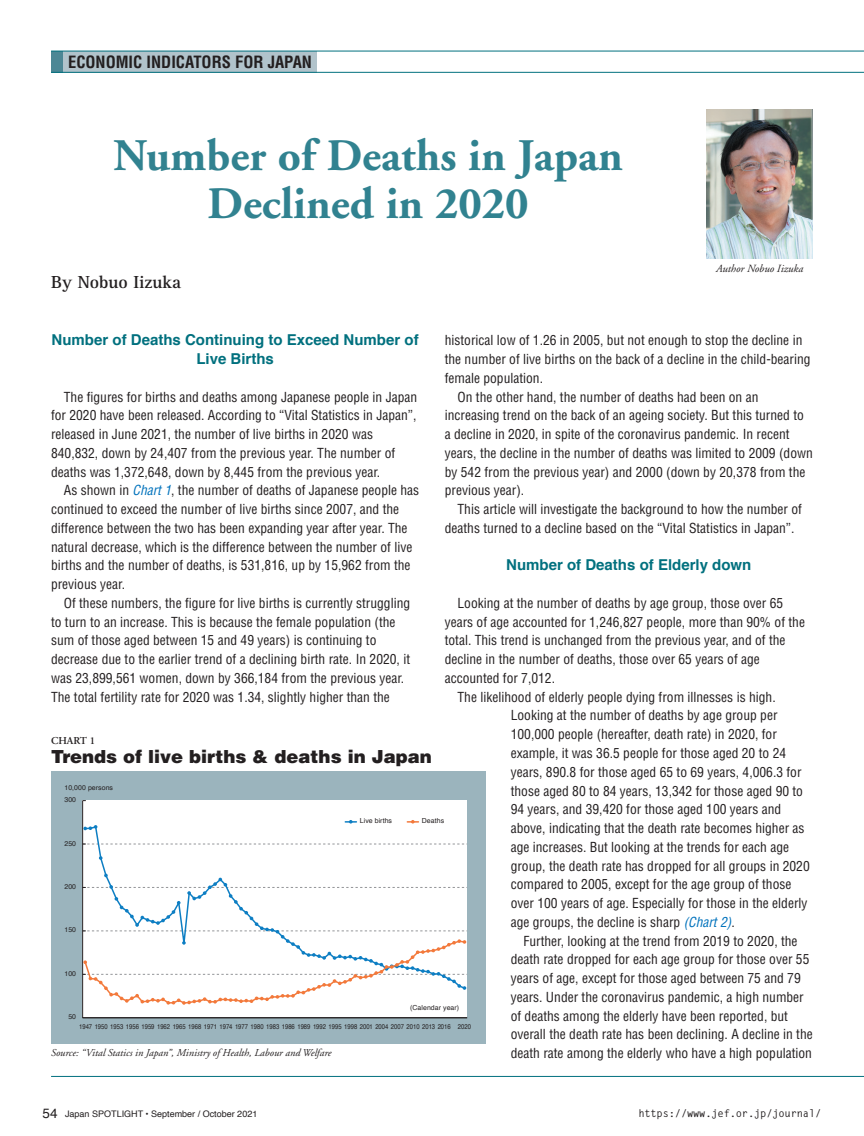
<style>
.page{position:relative;width:864px;height:1136px;background:#fff}
.page>*{position:absolute;margin:0;border:0;box-sizing:border-box;transform-origin:0 0}
.t1{font:700 45px/48px "Adobe Garamond";color:#318290;text-align:center}
.t2{font:900 18px "Helvetica";color:#231f20}
.t3{font:700 18px "Rotis Serif";color:#231f20}
.t4{font:700 condensed 16.5px "Helvetica";color:#231f20}
.t5{font:700 15px/18.8px "Helvetica";color:#01707e;text-align:center}
.t6{font:condensed 13.5px/18.8px "Helvetica";color:#231f20}
.t7{font:italic 10.95px "Adobe Garamond";color:#231f20}
.t8{font:italic 10.5px "Adobe Garamond";color:#231f20}
.t9{font:700 10.5px "Letter Gothic Std";letter-spacing:-.02em;color:#231f20}
.t10{font:600 10.5px "Adobe Garamond";color:#231f20}
.t11{font:9px "Helvetica";color:#231f20}
.t12{font:6.9px "Helvetica";color:#231f20;scale:.85 1}
.t13{font:6.9px "Helvetica";color:#231f20}
.s1{font-style:italic;color:#0072bc}
.s2{font-size:13.5px}
</style>
<div class="page">
<hr style="left:51px;top:1075px;width:812px;height:1px;background:#01707e">
<img style="left:706px;top:110px;width:106px;height:149px">
<div style="left:51px;top:771px;width:434px;height:272px;background:#9bb4bd"></div>
<div style="left:82px;top:800px;width:385px;height:218px;background:#fff"></div>
<hr style="left:83px;top:1017px;width:384px;height:1px;background:#231f20">
<div style="left:84px;top:825px;width:382px;height:48px;background:#fff"></div>
<svg style="left:83px;top:825px;width:14px;height:5px"></svg>
<svg style="left:83px;top:873px;width:384px;height:131px;background:#f6f7f7"></svg>
<svg style="left:345px;top:819px;width:11px;height:4px"></svg>
<svg style="left:407px;top:819px;width:11px;height:4px"></svg>
<div style="left:51px;top:51px;width:13px;height:21px;background:#4d8795"></div>
<div style="left:64px;top:51px;width:253px;height:22px;background:#b1c3cb"></div>
<hr style="left:51px;top:51px;width:812px;height:1px;background:#01707e">
<hr style="left:51px;top:72px;width:812px;height:1px;background:#01707e">
<p class="t4" style="left:68px;top:52px;width:245px">ECONOMIC INDICATORS FOR JAPAN</p>
<h1 class="t1" style="left:113px;top:132px;width:510px">Number of Deaths in Japan<br>Declined in 2020</h1>
<h2 class="t3" style="left:51px;top:271px;width:132px">By Nobuo Iizuka</h2>
<p class="t7" style="left:715px;top:263px;width:89px">Author Nobuo Iizuka</p>
<p class="t5" style="left:52px;top:331px;width:368px">Number of Deaths Continuing to Exceed Number of<br>Live Births</p>
<p class="t6" style="left:51px;top:387px;width:367px;text-indent:13px">The figures for births and deaths among Japanese people in Japan for 2020 have been released. According to “Vital Statistics in Japan”, released in June 2021, the number of live births in 2020 was 840,832, down by 24,407 from the previous year. The number of deaths was 1,372,648, down by 8,445 from the previous year.</p>
<p class="t6" style="left:51px;top:481px;width:369px;text-indent:13px">As shown in <span class="s1">Chart 1</span>, the number of deaths of Japanese people has continued to exceed the number of live births since 2007, and the difference between the two has been expanding year after year. The natural decrease, which is the difference between the number of live births and the number of deaths, is 531,816, up by 15,962 from the previous year.</p>
<p class="t6" style="left:51px;top:593px;width:360px;text-indent:13px">Of these numbers, the figure for live births is currently struggling to turn to an increase. This is because the female population (the sum of those aged between 15 and 49 years) is continuing to decrease due to the earlier trend of a declining birth rate. In 2020, it was 23,899,561 women, down by 366,184 from the previous year.<br>The total fertility rate for 2020 was 1.34, slightly higher than the</p>
<p class="t6" style="left:444px;top:331px;width:359px">historical low of 1.26 in 2005, but not enough to stop the decline in</p>
<p class="t6" style="left:444px;top:349px;width:367px">the number of live births on the back of a decline in the child-bearing</p>
<p class="t6" style="left:444px;top:368px;width:100px">female population.</p>
<p class="t6" style="left:457px;top:387px;width:302px">On the other hand, the number of deaths had been on an</p>
<p class="t6" style="left:444px;top:406px;width:360px">increasing trend on the back of an ageing society. But this turned to</p>
<p class="t6" style="left:444px;top:424px;width:346px">a decline in 2020, in spite of the coronavirus pandemic. In recent</p>
<p class="t6" style="left:444px;top:443px;width:369px">years, the decline in the number of deaths was limited to 2009 (down</p>
<p class="t6" style="left:444px;top:462px;width:362px">by 542 from the previous year) and 2000 (down by 20,378 from the</p>
<p class="t6" style="left:444px;top:481px;width:81px">previous year).</p>
<p class="t6" style="left:457px;top:499px;width:346px">This article will investigate the background to how the number of</p>
<p class="t6" style="left:444px;top:518px;width:351px">deaths turned to a decline based on the “Vital Statistics in Japan”.</p>
<p class="t5" style="left:506px;top:556px;width:247px">Number of Deaths of Elderly down</p>
<p class="t6" style="left:457px;top:593px;width:327px">Looking at the number of deaths by age group, those over 65</p>
<p class="t6" style="left:444px;top:612px;width:361px">years of age accounted for 1,246,827 people, more than 90% of the</p>
<p class="t6" style="left:444px;top:631px;width:342px">total. This trend is unchanged from the previous year, and of the</p>
<p class="t6" style="left:444px;top:649px;width:316px">decline in the number of deaths, those over 65 years of age</p>
<p class="t6" style="left:444px;top:668px;width:112px">accounted for 7,012.</p>
<p class="t6" style="left:457px;top:687px;width:319px">The likelihood of elderly people dying from illnesses is high.</p>
<p class="t6" style="left:510px;top:706px;width:268px">Looking at the number of deaths by age group per</p>
<p class="t6" style="left:510px;top:724px;width:267px">100,000 people (hereafter, death rate) in 2020, for</p>
<p class="t6" style="left:510px;top:743px;width:277px">example, it was 36.5 people for those aged 20 to 24</p>
<p class="t6" style="left:510px;top:762px;width:292px">years, 890.8 for those aged 65 to 69 years, 4,006.3 for</p>
<p class="t6" style="left:510px;top:781px;width:294px">those aged 80 to 84 years, 13,342 for those aged 90 to</p>
<p class="t6" style="left:510px;top:799px;width:272px">94 years, and 39,420 for those aged 100 years and</p>
<p class="t6" style="left:510px;top:818px;width:295px">above, indicating that the death rate becomes higher as</p>
<p class="t6" style="left:510px;top:837px;width:280px">age increases. But looking at the trends for each age</p>
<p class="t6" style="left:510px;top:856px;width:300px">group, the death rate has dropped for all groups in 2020</p>
<p class="t6" style="left:510px;top:874px;width:282px">compared to 2005, except for the age group of those</p>
<p class="t6" style="left:510px;top:893px;width:298px">over 100 years of age. Especially for those in the elderly</p>
<p class="t6" style="left:510px;top:912px;width:225px">age groups, the decline is sharp <span class="s1">(Chart 2)</span>.</p>
<p class="t6" style="left:523px;top:931px;width:275px">Further, looking at the trend from 2019 to 2020, the</p>
<p class="t6" style="left:510px;top:949px;width:300px">death rate dropped for each age group for those over 55</p>
<p class="t6" style="left:510px;top:968px;width:291px">years of age, except for those aged between 75 and 79</p>
<p class="t6" style="left:510px;top:987px;width:294px">years. Under the coronavirus pandemic, a high number</p>
<p class="t6" style="left:510px;top:1006px;width:279px">of deaths among the elderly have been reported, but</p>
<p class="t6" style="left:510px;top:1024px;width:303px">overall the death rate has been declining. A decline in the</p>
<p class="t6" style="left:510px;top:1043px;width:303px">death rate among the elderly who have a high population</p>
<p class="t10" style="left:51px;top:735px;width:45px">CHART 1</p>
<h2 class="t2" style="left:51px;top:744px;width:382px">Trends of live births &amp; deaths in Japan</h2>
<p class="t13" style="left:64px;top:782px;width:50px">10,000 persons</p>
<p class="t13" style="left:64px;top:794px;width:13px">300</p>
<p class="t13" style="left:359px;top:815px;width:34px">Live births</p>
<p class="t13" style="left:421px;top:815px;width:24px">Deaths</p>
<p class="t13" style="left:64px;top:837px;width:13px">250</p>
<p class="t13" style="left:64px;top:881px;width:13px">200</p>
<p class="t13" style="left:64px;top:924px;width:13px">150</p>
<p class="t13" style="left:64px;top:968px;width:13px">100</p>
<p class="t13" style="left:410px;top:1002px;width:51px">(Calendar year)</p>
<p class="t13" style="left:68px;top:1011px;width:9px">50</p>
<p class="t12" style="left:79px;top:1020px;width:462px">1947 1950 1953 1956 1959 1962 1965 1968 1971 1974 1977 1980 1983 1986 1989 1992 1995 1998 2001 2004 2007 2010 2013 2016 2020</p>
<p class="t8" style="left:51px;top:1047px;width:282px">Source: “Vital Statics in Japan”, Ministry of Health, Labour and Welfare</p>
<p class="t11" style="left:43px;top:1106px;width:216px"><span class="s2">54</span> Japan SPOTLIGHT • September / October 2021</p>
<p class="t9" style="left:638px;top:1106px;width:184px">https://www.jef.or.jp/journal/</p>
</div>
